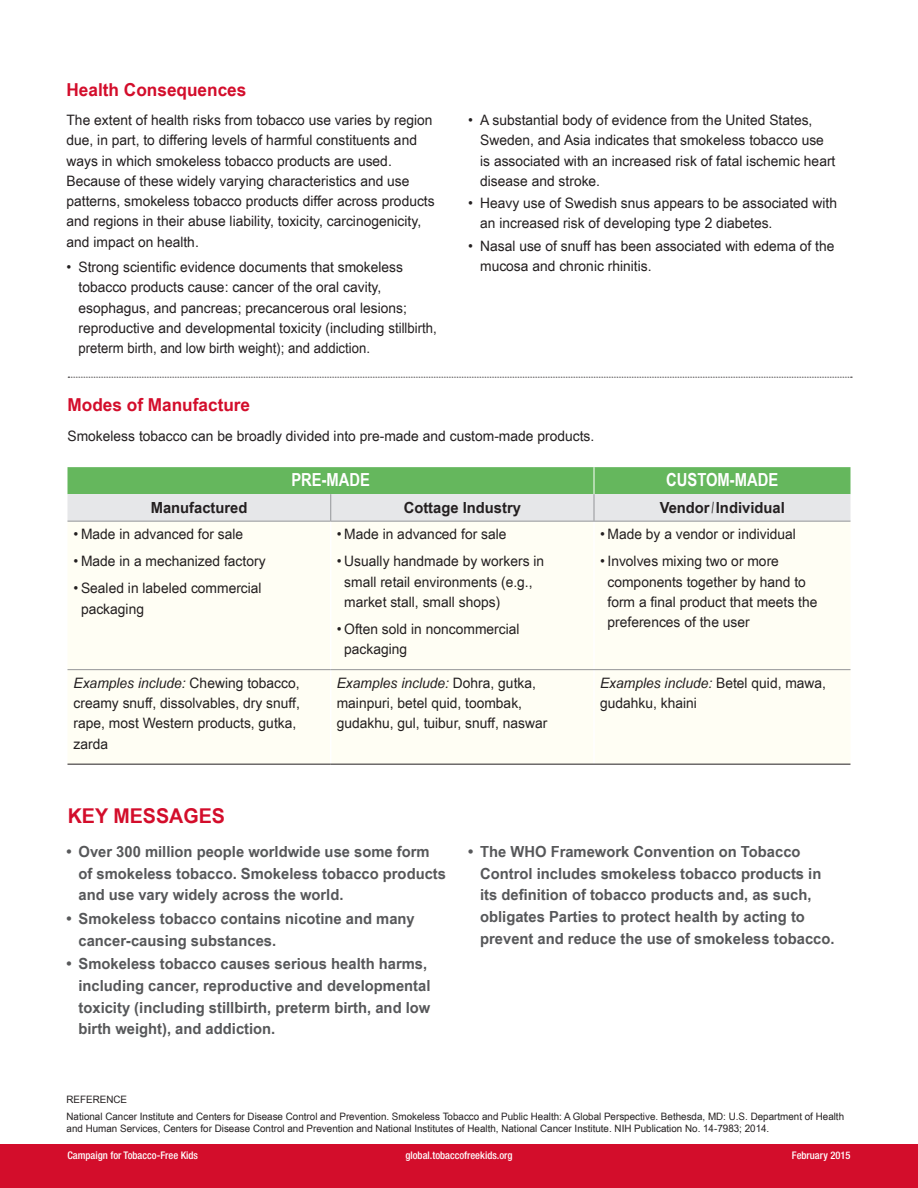
<style>
.page{position:relative;width:918px;height:1188px;background:#fff}
.page>*{position:absolute;margin:0;border:0;box-sizing:border-box;transform-origin:0 0}
.t1{font:700 20.4px "Arial Narrow";color:#d30d2b;scale:1.18 1}
.table_h{font:700 18px "Arial Narrow";color:#fff}
.h2_new{font:700 17.85px "Arial Narrow";color:#d30d2b;scale:1.18 1}
.t2{font:700 15.3px/21.6px "Arial Narrow";color:#57585a;scale:1.18 1}
.table_h2{font:700 15.3px "Arial Narrow";color:#231f20;scale:1.18 1}
.t3{font:14.4px/20.2px "Arial Narrow";color:#231f20;scale:1.18 1}
.t4{font:500 condensed 10.5px "Helvetica Neue";color:#fff}
.t5{font:10.2px/12px "Arial Narrow";color:#231f20;scale:1.18 1}
.s1{font-style:italic}
</style>
<div class="page">
<div style="left:0;top:1144px;width:918px;height:44px;background:#d30d2b"></div>
<svg style="left:68px;top:377px;width:784px;height:1px"></svg>
<div style="left:68px;top:522px;width:782px;height:242px;background:#fffef4"></div>
<hr style="left:330px;top:522px;width:2px;height:147px;background:#fff">
<hr style="left:593px;top:522px;width:2px;height:147px;background:#fff">
<hr style="left:330px;top:670px;width:2px;height:94px;background:#fff">
<hr style="left:593px;top:670px;width:2px;height:94px;background:#fff">
<hr style="left:68px;top:669px;width:263px;height:1px;background:#939598">
<hr style="left:331px;top:669px;width:263px;height:1px;background:#939598">
<hr style="left:594px;top:669px;width:256px;height:1px;background:#939598">
<hr style="left:68px;top:521px;width:263px;height:1px;background:#939598">
<hr style="left:331px;top:521px;width:263px;height:1px;background:#939598">
<hr style="left:594px;top:521px;width:256px;height:1px;background:#939598">
<svg style="left:68px;top:467px;width:782px;height:54px;background:#a5cea2"></svg>
<hr style="left:68px;top:764px;width:263px;height:1px;background:#231f20">
<hr style="left:331px;top:764px;width:263px;height:1px;background:#231f20">
<hr style="left:594px;top:764px;width:256px;height:1px;background:#231f20">
<p class="h2_new" style="left:67px;top:76px;width:154px">Health Consequences</p>
<p class="t3" style="left:67px;top:109px;width:314px">The extent of health risks from tobacco use varies by region due, in part, to differing levels of harmful constituents and ways in which smokeless tobacco products are used.<br>Because of these widely varying characteristics and use patterns, smokeless tobacco products differ across products and regions in their abuse liability, toxicity, carcinogenicity, and impact on health.</p>
<p class="t3" style="left:79px;top:256px;width:305px;text-indent:-12px">• Strong scientific evidence documents that smokeless tobacco products cause: cancer of the oral cavity, esophagus, and pancreas; precancerous oral lesions; reproductive and developmental toxicity (including stillbirth, preterm birth, and low birth weight); and addiction.</p>
<p class="t3" style="left:480px;top:109px;width:303px;text-indent:-12px">• A substantial body of evidence from the United States, Sweden, and Asia indicates that smokeless tobacco use is associated with an increased risk of fatal ischemic heart disease and stroke.</p>
<p class="t3" style="left:480px;top:192px;width:304px;text-indent:-12px">• Heavy use of Swedish snus appears to be associated with an increased risk of developing type 2 diabetes.</p>
<p class="t3" style="left:480px;top:235px;width:302px;text-indent:-12px">• Nasal use of snuff has been associated with edema of the mucosa and chronic rhinitis.</p>
<p class="h2_new" style="left:68px;top:391px;width:156px">Modes of Manufacture</p>
<p class="t3" style="left:68px;top:425px;width:448px">Smokeless tobacco can be broadly divided into pre-made and custom-made products.</p>
<p class="table_h" style="left:291px;top:466px;width:80px">PRE-MADE</p>
<p class="table_h" style="left:666px;top:466px;width:114px">CUSTOM-MADE</p>
<p class="table_h2" style="left:151px;top:496px;width:84px">Manufactured</p>
<p class="table_h2" style="left:404px;top:496px;width:101px">Cottage Industry</p>
<p class="table_h2" style="left:660px;top:496px;width:108px">Vendor / Individual</p>
<p class="t3" style="left:74px;top:524px;width:145px">• Made in advanced for sale</p>
<p class="t3" style="left:74px;top:551px;width:164px">• Made in a mechanized factory</p>
<p class="t3" style="left:81px;top:578px;width:155px;text-indent:-8px">• Sealed in labeled commercial packaging</p>
<p class="t3" style="left:337px;top:524px;width:145px">• Made in advanced for sale</p>
<p class="t3" style="left:344px;top:551px;width:171px;text-indent:-8px">• Usually handmade by workers in small retail environments (e.g., market stall, small shops)</p>
<p class="t3" style="left:344px;top:618px;width:150px;text-indent:-8px">• Often sold in noncommercial packaging</p>
<p class="t3" style="left:600px;top:524px;width:168px">• Made by a vendor or individual</p>
<p class="t3" style="left:608px;top:551px;width:179px;text-indent:-8px">• Involves mixing two or more components together by hand to form a final product that meets the preferences of the user</p>
<p class="t3" style="left:74px;top:672px;width:193px"><span class="s1">Examples include:</span> Chewing tobacco, creamy snuff, dissolvables, dry snuff, rape, most Western products, gutka, zarda</p>
<p class="t3" style="left:337px;top:672px;width:180px"><span class="s1">Examples include:</span> Dohra, gutka, mainpuri, betel quid, toombak, gudakhu, gul, tuibur, snuff, naswar</p>
<p class="t3" style="left:600px;top:672px;width:193px"><span class="s1">Examples include:</span> Betel quid, mawa, gudahku, khaini</p>
<p class="t1" style="left:68px;top:800px;width:135px">KEY MESSAGES</p>
<p class="t2" style="left:79px;top:840px;width:313px;text-indent:-12px">• Over 300 million people worldwide use some form of smokeless tobacco. Smokeless tobacco products and use vary widely across the world.</p>
<p class="t2" style="left:79px;top:907px;width:287px;text-indent:-12px">• Smokeless tobacco contains nicotine and many cancer-causing substances.</p>
<p class="t2" style="left:79px;top:953px;width:300px;text-indent:-12px">• Smokeless tobacco causes serious health harms, including cancer, reproductive and developmental toxicity (including stillbirth, preterm birth, and low birth weight), and addiction.</p>
<p class="t2" style="left:480px;top:840px;width:302px;text-indent:-12px">• The WHO Framework Convention on Tobacco Control includes smokeless tobacco products in its definition of tobacco products and, as such, obligates Parties to protect health by acting to prevent and reduce the use of smokeless tobacco.</p>
<p class="t5" style="left:67px;top:1093px;width:53px">REFERENCE</p>
<p class="t5" style="left:67px;top:1110px;width:661px">National Cancer Institute and Centers for Disease Control and Prevention. Smokeless Tobacco and Public Health: A Global Perspective. Bethesda, MD: U.S. Department of Health and Human Services, Centers for Disease Control and Prevention and National Institutes of Health, National Cancer Institute. NIH Publication No. 14-7983; 2014.</p>
<p class="t4" style="left:68px;top:1149px;width:132px">Campaign for Tobacco-Free Kids</p>
<p class="t4" style="left:405px;top:1149px;width:109px">global.tobaccofreekids.org</p>
<p class="t4" style="left:792px;top:1149px;width:60px">February 2015</p>
</div>
